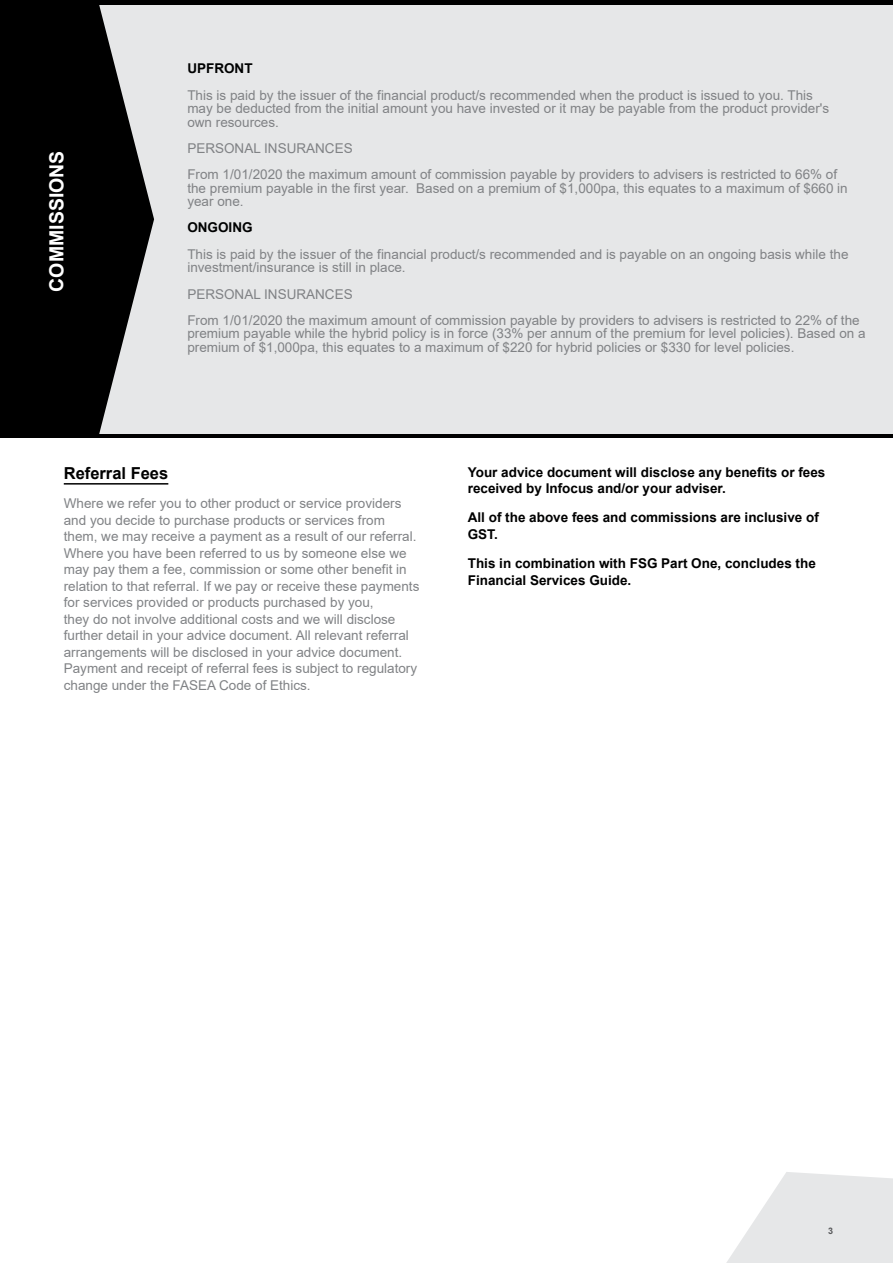
<style>
.page{position:relative;width:893px;height:1263px;background:#fff}
.page>*{position:absolute;margin:0;border:0;box-sizing:border-box;transform-origin:0 0}
.t1{font:700 19.5px "Arial";color:#fff}
.t2{font:700 16.5px "Arial";color:#000}
.t3{font:13.5px/16.5px "Arial";color:#808285}
.t4{font:700 13.5px/16.5px "Arial";color:#000101}
.t5{font:700 9px "Arial";color:#58595b}
</style>
<div class="page">
<svg style="left:726px;top:1172px;width:167px;height:91px"></svg>
<div style="left:14px;top:2px;width:879px;height:435px;background:#e6e7e8"></div>
<svg style="left:0;top:5px;width:154px;height:429px;fill:#000"></svg>
<hr style="left:0;top:1px;width:893px;height:4px;background:#000">
<hr style="left:0;top:434px;width:893px;height:3px;background:#000">
<hr style="left:64px;top:483px;width:104px;height:2px;background:#000">
<h1 class="t1" style="left:43px;top:292px;width:142px;rotate:-90deg">COMMISSIONS</h1>
<p class="t4" style="left:187px;top:61px;width:67px">UPFRONT</p>
<p class="t3" style="left:187px;top:88px;width:643px;line-height:13.5px">This is paid by the issuer of the financial product/s recommended when the product is issued to you. This may be deducted from the initial amount you have invested or it may be payable from the product provider's own resources.</p>
<p class="t3" style="left:187px;top:135px;width:651px;line-height:26.2px">PERSONAL INSURANCES<br>From 1/01/2020 the maximum amount of commission payable by providers to advisers is restricted to 66% of</p>
<p class="t3" style="left:187px;top:181px;width:662px;line-height:13.5px">the premium payable in the first year. Based on a premium of $1,000pa, this equates to a maximum of $660 in year one.</p>
<p class="t4" style="left:187px;top:220px;width:67px">ONGOING</p>
<p class="t3" style="left:187px;top:247px;width:663px;line-height:13.5px">This is paid by the issuer of the financial product/s recommended and is payable on an ongoing basis while the investment/insurance is still in place.</p>
<p class="t3" style="left:187px;top:281px;width:674px;line-height:26.2px">PERSONAL INSURANCES<br>From 1/01/2020 the maximum amount of commission payable by providers to advisers is restricted to 22% of the</p>
<p class="t3" style="left:187px;top:327px;width:680px;line-height:13.5px">premium payable while the hybrid policy is in force (33% per annum of the premium for level policies). Based on a premium of $1,000pa, this equates to a maximum of $220 for hybrid policies or $330 for level policies.</p>
<p class="t2" style="left:64px;top:461px;width:106px">Referral Fees</p>
<p class="t3" style="left:64px;top:495px;width:357px">Where we refer you to other product or service providers and you decide to purchase products or services from them, we may receive a payment as a result of our referral.<br>Where you have been referred to us by someone else we may pay them a fee, commission or some other benefit in relation to that referral. If we pay or receive these payments for services provided or products purchased by you,<br>they do not involve additional costs and we will disclose further detail in your advice document. All relevant referral arrangements will be disclosed in your advice document.<br>Payment and receipt of referral fees is subject to regulatory change under the FASEA Code of Ethics.</p>
<p class="t4" style="left:468px;top:464px;width:359px">Your advice document will disclose any benefits or fees received by Infocus and/or your adviser.</p>
<p class="t4" style="left:468px;top:509px;width:353px">All of the above fees and commissions are inclusive of<br>GST.</p>
<p class="t4" style="left:468px;top:555px;width:350px">This in combination with FSG Part One, concludes the<br>Financial Services Guide.</p>
<p class="t5" style="left:828px;top:1225px;width:7px">3</p>
</div>
